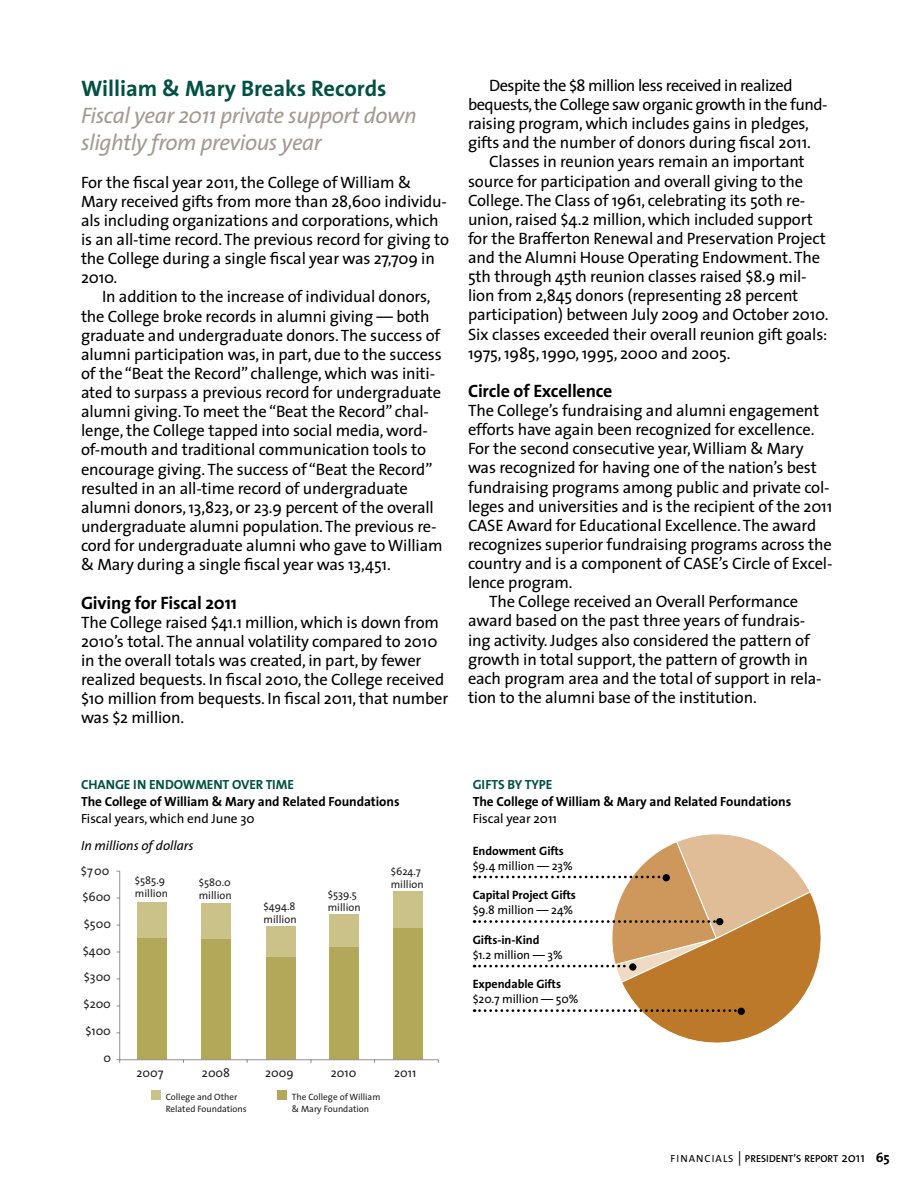
<style>
.page{position:relative;width:918px;height:1188px;background:#fff}
.page>*{position:absolute;margin:0;border:0;box-sizing:border-box;transform-origin:0 0}
.t1{font:italic 22.5px/27px "The Sans";letter-spacing:-.02em;color:#a49a94}
.t2{font:700 22.5px "The Sans";color:#005244}
.t3{font:700 18px "The Sans";letter-spacing:-.01em;color:#000}
.t4{font:16.5px/19px "The Sans";letter-spacing:-.01em;color:#000}
.t5{font:16.5px/19px "The Sans";letter-spacing:-.03em;color:#000}
.t6{font:700 13.35px "The Sans";letter-spacing:-.005em;color:#000}
.t7{font:13.35px "The Sans";letter-spacing:-.005em;color:#000}
.t8{font:700 13.35px "The Sans";letter-spacing:.015em;color:#005244}
.t9{font:italic 13.35px "The Sans";letter-spacing:-.005em;color:#000}
.t10{font:12.45px/26.7px "The Sans";color:#231f20;text-align:right}
.t11{font:700 12.15px "The Sans";letter-spacing:-.005em;color:#000}
.t12{font:12.15px "The Sans";letter-spacing:-.005em;color:#000}
.t13{font:10.8px/13px "The Sans";color:#231f20}
.t14{font:600 10.2px "The Sans";color:#000}
.t15{font:9.15px "The Sans";color:#231f20}
.s1{font-weight:400;font-size:10.35px}
.s2{font-family:"Minion Pro";font-weight:400;font-size:14.55px}
.s3{font-size:10.95px}
.s4{font-weight:400;font-size:13.35px}
.s5{font-weight:700;font-size:13.5px}
</style>
<div class="page">
<svg style="left:474px;top:834px;width:347px;height:209px"></svg>
<div style="left:663px;top:874px;width:7px;height:7px;background:#000;border-radius:50%"></div>
<div style="left:738px;top:1008px;width:7px;height:7px;background:#000;border-radius:50%"></div>
<div style="left:716px;top:918px;width:7px;height:7px;background:#000;border-radius:50%"></div>
<div style="left:629px;top:963px;width:7px;height:8px;background:#000;border-radius:50%"></div>
<svg style="left:120px;top:871px;width:318px;height:189px"></svg>
<div style="left:393px;top:928px;width:29px;height:132px;background:#b3a859"></div>
<div style="left:330px;top:947px;width:29px;height:113px;background:#b3a859"></div>
<div style="left:266px;top:957px;width:30px;height:103px;background:#b3a859"></div>
<div style="left:201px;top:938px;width:30px;height:122px;background:#b3a859"></div>
<div style="left:137px;top:937px;width:29px;height:123px;background:#b3a859"></div>
<div style="left:393px;top:891px;width:29px;height:37px;background:#cbc289"></div>
<div style="left:330px;top:914px;width:29px;height:33px;background:#cbc289"></div>
<div style="left:266px;top:926px;width:30px;height:31px;background:#cbc289"></div>
<div style="left:201px;top:903px;width:30px;height:35px;background:#cbc289"></div>
<div style="left:137px;top:902px;width:29px;height:35px;background:#cbc289"></div>
<hr style="left:119px;top:871px;width:1px;height:189px;background:#929292">
<hr style="left:120px;top:1060px;width:318px;height:1px;background:#929292">
<div style="left:151px;top:1091px;width:10px;height:9px;background:#cbc289"></div>
<div style="left:277px;top:1091px;width:9px;height:9px;background:#b3a859"></div>
<h1 class="t2" style="left:81px;top:73px;width:307px">William &amp; Mary Breaks Records</h1>
<h1 class="t1" style="left:81px;top:102px;width:337px">Fiscal year 2011 private support down slightly from previous year</h1>
<p class="t4" style="left:81px;top:173px;width:370px">For the fiscal year 2011, the College of William &amp; Mary received gifts from more than 28,600 individu&shy;als including organizations and corporations, which is an all-time record. The previous record for giving to the College during a single fiscal year was 27,709 in 2010.</p>
<p class="t4" style="left:81px;top:288px;width:363px;text-indent:21px">In addition to the increase of individual donors, the College broke records in alumni giving — both graduate and undergraduate donors. The success of alumni participation was, in part, due to the success of the “Beat the Record” challenge, which was initi&shy;ated to surpass a previous record for undergraduate alumni giving. To meet the “Beat the Record” chal&shy;lenge, the College tapped into social media, word&shy;of-mouth and traditional communication tools to encourage giving. The success of “Beat the Record” resulted in an all-time record of undergraduate alumni donors, 13,823, or 23.9 percent of the overall undergraduate alumni population. The previous re&shy;cord for undergraduate alumni who gave to William &amp; Mary during a single fiscal year was 13,451.</p>
<p class="t3" style="left:81px;top:591px;width:157px">Giving for Fiscal 2011</p>
<p class="t4" style="left:81px;top:613px;width:369px">The College raised $41.1 million, which is down from 2010’s total. The annual volatility compared to 2010 in the overall totals was created, in part, by fewer realized bequests. In fiscal 2010, the College received $10 million from bequests. In fiscal 2011, that number was $2 million.</p>
<p class="t5" style="left:468px;top:76px;width:361px;text-indent:21px">Despite the $8 million less received in realized bequests, the College saw organic growth in the fund&shy;raising program, which includes gains in pledges, gifts and the number of donors during fiscal 2011.</p>
<p class="t4" style="left:468px;top:152px;width:362px;text-indent:21px">Classes in reunion years remain an important source for participation and overall giving to the College. The Class of 1961, celebrating its 50th re&shy;union, raised $4.2 million, which included support for the Brafferton Renewal and Preservation Project and the Alumni House Operating Endowment. The 5th through 45th reunion classes raised $8.9 mil&shy;lion from 2,845 donors (representing 28 percent participation) between July 2009 and October 2010.<br>Six classes exceeded their overall reunion gift goals:<br>1975, 1985, 1990, 1995, 2000 and 2005.</p>
<p class="t3" style="left:468px;top:379px;width:146px">Circle of Excellence</p>
<p class="t4" style="left:468px;top:401px;width:353px">The College’s fundraising and alumni engagement</p>
<p class="t4" style="left:468px;top:420px;width:348px">efforts have again been recognized for excellence.</p>
<p class="t4" style="left:468px;top:439px;width:337px">For the second consecutive year, William &amp; Mary</p>
<p class="t4" style="left:468px;top:459px;width:350px">was recognized for having one of the nation’s best</p>
<p class="t4" style="left:468px;top:478px;width:363px">fundraising programs among public and private col-</p>
<p class="t4" style="left:468px;top:497px;width:366px">leges and universities and is the recipient of the 2011</p>
<p class="t4" style="left:468px;top:516px;width:350px">CASE Award for Educational Excellence. The award</p>
<p class="t4" style="left:468px;top:535px;width:365px">recognizes superior fundraising programs across the</p>
<p class="t4" style="left:468px;top:554px;width:366px">country and is a component of CASE’s Circle of Excel-</p>
<p class="t4" style="left:468px;top:573px;width:106px">lence program.</p>
<p class="t4" style="left:489px;top:592px;width:311px">The College received an Overall Performance</p>
<p class="t4" style="left:468px;top:611px;width:339px">award based on the past three years of fundrais-</p>
<p class="t4" style="left:468px;top:631px;width:343px">ing activity. Judges also considered the pattern of</p>
<p class="t4" style="left:468px;top:650px;width:342px">growth in total support, the pattern of growth in</p>
<p class="t4" style="left:468px;top:669px;width:355px">each program area and the total of support in rela-</p>
<p class="t4" style="left:468px;top:688px;width:290px">tion to the alumni base of the institution.</p>
<p class="t8" style="left:81px;top:776px;width:113px">change in endowme</p>
<p class="t8" style="left:213px;top:776px;width:72px">nt over time</p>
<p class="t6" style="left:81px;top:793px;width:320px">The College of William &amp; Mary and Related Foundations</p>
<p class="t7" style="left:81px;top:810px;width:175px">Fiscal years, which end June 30</p>
<p class="t9" style="left:81px;top:837px;width:114px">In millions of dollars</p>
<p class="t10" style="left:81px;top:857px;width:30px">$700</p>
<p class="t10" style="left:82px;top:884px;width:30px">$600</p>
<p class="t10" style="left:83px;top:911px;width:30px">$500 $400 $300 $200 $100<br>0</p>
<p class="t13" style="left:135px;top:874px;width:35px">$585.9 million</p>
<p class="t13" style="left:199px;top:876px;width:35px">$580.0 million</p>
<p class="t13" style="left:264px;top:900px;width:35px">$494.8 million</p>
<p class="t13" style="left:328px;top:888px;width:35px">$539.5 million</p>
<p class="t13" style="left:391px;top:865px;width:35px">$624.7 million</p>
<p class="t10" style="left:137px;top:1059px;width:29px">2007</p>
<p class="t10" style="left:202px;top:1059px;width:30px">2008</p>
<p class="t10" style="left:265px;top:1059px;width:30px">2009</p>
<p class="t10" style="left:331px;top:1059px;width:27px">2010</p>
<p class="t10" style="left:394px;top:1059px;width:24px">2011</p>
<p class="t15" style="left:166px;top:1091px;width:73px">College and Other</p>
<p class="t15" style="left:292px;top:1091px;width:90px">The College of William</p>
<p class="t15" style="left:166px;top:1103px;width:83px">Related Foundations</p>
<p class="t15" style="left:292px;top:1103px;width:79px">&amp; Mary Foundation</p>
<p class="t8" style="left:473px;top:776px;width:79px">gifts by type</p>
<p class="t6" style="left:473px;top:793px;width:320px">The College of William &amp; Mary and Related Foundations</p>
<p class="t7" style="left:473px;top:810px;width:86px">Fiscal year 2011</p>
<p class="t11" style="left:473px;top:843px;width:93px">Endowment Gifts</p>
<p class="t12" style="left:473px;top:858px;width:102px">$9.4 million — 23%</p>
<p class="t11" style="left:473px;top:887px;width:105px">Capital Project Gifts</p>
<p class="t12" style="left:473px;top:902px;width:102px">$9.8 million — 24%</p>
<p class="t11" style="left:473px;top:932px;width:68px">Gifts-in-Kind</p>
<p class="t12" style="left:473px;top:947px;width:92px">$1.2 million — 3%</p>
<p class="t11" style="left:473px;top:976px;width:90px">Expendable Gifts</p>
<p class="t12" style="left:473px;top:991px;width:107px">$20.7 million — 50%</p>
<p class="t14" style="left:671px;top:1152px;width:221px"><span class="s1">FI NANC IALS</span> <span class="s2">|</span> PRESIDENT<span class="s3">’</span>S REPORT <span class="s4">2011</span> <span class="s5">65</span></p>
</div>
